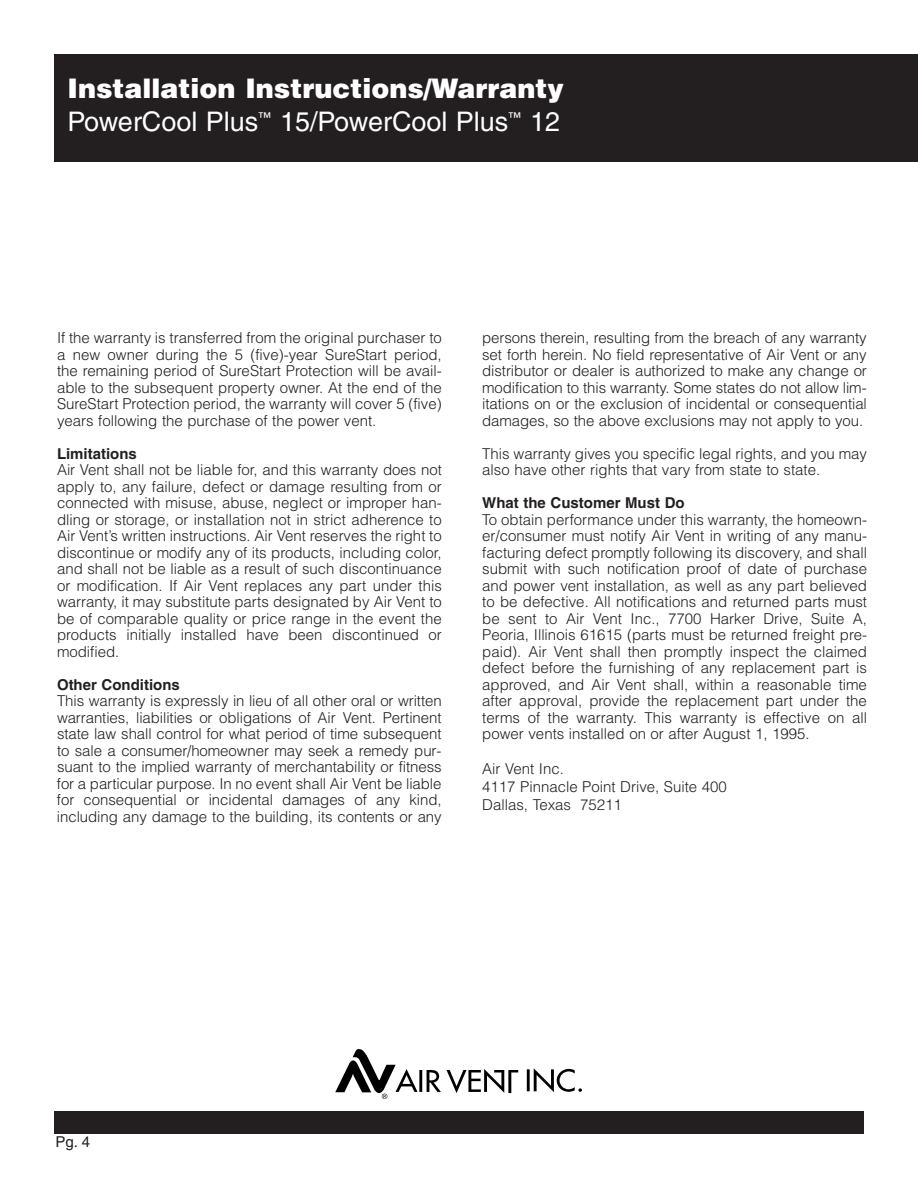
<style>
.page{position:relative;width:918px;height:1188px;background:#fff}
.page>*{position:absolute;margin:0;border:0;box-sizing:border-box;transform-origin:0 0}
.t1{font:900 27px/33px "Helvetica";color:#fff}
.t2{font:300 15px/16.5px "Helvetica";color:#231f20;text-align:justify}
.t3{font:700 15px "Helvetica";color:#231f20}
.t4{font:15px "Helvetica";color:#231f20}
.s1{font-weight:400}
</style>
<div class="page">
<div style="left:54px;top:54px;width:864px;height:108px;background:#231f20"></div>
<div style="left:54px;top:1111px;width:810px;height:23px;background:#231f20"></div>
<svg style="left:335px;top:1049px;width:247px;height:50px"></svg>
<h1 class="t1" style="left:68px;top:73px;width:498px">Installation Instructions/Warranty<br><span class="s1">PowerCool Plus</span><sup>™</sup> <span class="s1">15/PowerCool Plus</span><sup>™</sup> <span class="s1">12</span></h1>
<p class="t2" style="left:57px;top:330px;width:386px">If the warranty is transferred from the original purchaser to a new owner during the 5 (five)-year SureStart period, the remaining period of SureStart Protection will be avail&shy;able to the subsequent property owner. At the end of the SureStart Protection period, the warranty will cover 5 (five) years following the purchase of the power vent.</p>
<p class="t3" style="left:57px;top:447px;width:81px">Limitations</p>
<p class="t2" style="left:57px;top:462px;width:386px">Air Vent shall not be liable for, and this warranty does not apply to, any failure, defect or damage resulting from or connected with misuse, abuse, neglect or improper han&shy;dling or storage, or installation not in strict adherence to Air Vent’s written instructions. Air Vent reserves the right to discontinue or modify any of its products, including color, and shall not be liable as a result of such discontinuance or modification. If Air Vent replaces any part under this warranty, it may substitute parts designated by Air Vent to be of comparable quality or price range in the event the products initially installed have been discontinued or modified.</p>
<p class="t3" style="left:57px;top:678px;width:124px">Other Conditions</p>
<p class="t2" style="left:57px;top:693px;width:386px">This warranty is expressly in lieu of all other oral or written warranties, liabilities or obligations of Air Vent. Pertinent state law shall control for what period of time subsequent to sale a consumer/homeowner may seek a remedy pur&shy;suant to the implied warranty of merchantability or fitness for a particular purpose. In no event shall Air Vent be liable for consequential or incidental damages of any kind, including any damage to the building, its contents or any</p>
<p class="t2" style="left:482px;top:330px;width:386px">persons therein, resulting from the breach of any warranty set forth herein. No field representative of Air Vent or any distributor or dealer is authorized to make any change or modification to this warranty. Some states do not allow lim&shy;itations on or the exclusion of incidental or consequential damages, so the above exclusions may not apply to you.</p>
<p class="t2" style="left:482px;top:445px;width:386px">This warranty gives you specific legal rights, and you may also have other rights that vary from state to state.</p>
<p class="t3" style="left:482px;top:497px;width:204px">What the Customer Must Do</p>
<p class="t2" style="left:482px;top:511px;width:386px">To obtain performance under this warranty, the homeown&shy;er/consumer must notify Air Vent in writing of any manu&shy;facturing defect promptly following its discovery, and shall submit with such notification proof of date of purchase and power vent installation, as well as any part believed to be defective. All notifications and returned parts must be sent to Air Vent Inc., 7700 Harker Drive, Suite A, Peoria, Illinois 61615 (parts must be returned freight pre&shy;paid). Air Vent shall then promptly inspect the claimed defect before the furnishing of any replacement part is approved, and Air Vent shall, within a reasonable time after approval, provide the replacement part under the terms of the warranty. This warranty is effective on all power vents installed on or after August 1, 1995.</p>
<p class="t2" style="left:482px;top:759px;width:246px;line-height:18px;text-align:left">Air Vent Inc.<br>4117 Pinnacle Point Drive, Suite 400<br>Dallas, Texas 75211</p>
<p class="t4" style="left:56px;top:1136px;width:36px">Pg. 4</p>
</div>
